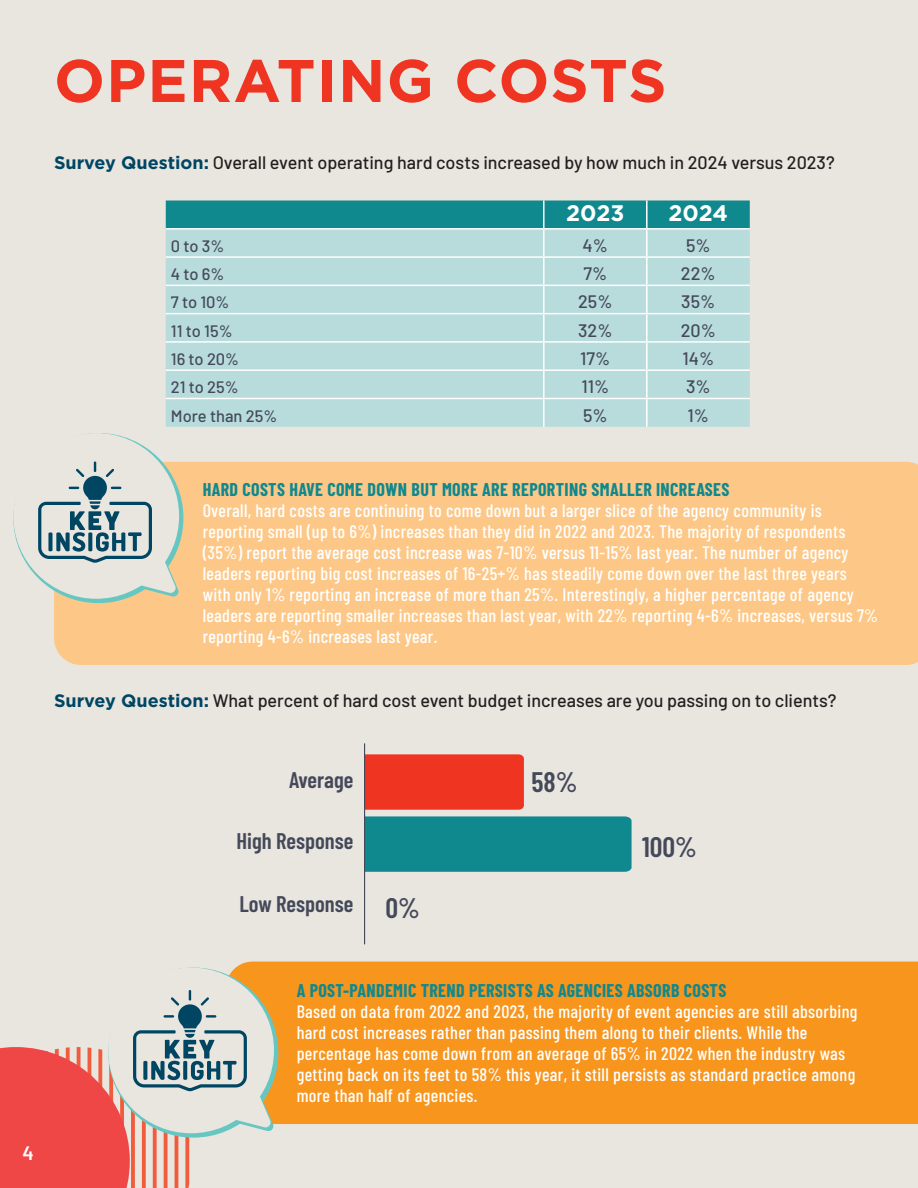
<style>
.page{position:relative;width:918px;height:1188px;background:#e9e5df}
.page>*{position:absolute;margin:0;border:0;box-sizing:border-box;transform-origin:0 0}
.t1{font:700 60px "Gotham";letter-spacing:.02em;color:#ef3522}
.t2{font:600 28.2px "Barlow Condensed";color:#44495a}
.t3{font:600 22.5px "Barlow Condensed";color:#44495a}
.t4{font:700 22.5px "Gotham";letter-spacing:-.005em;color:#fff}
.t5{font:600 19.5px "Barlow";color:#fff}
.t6{font:500 18px/21px "Barlow Condensed";letter-spacing:.02em;color:#fff}
.t7{font:500 18px "Barlow";color:#231f20}
.t8{font:700 18px "Barlow Condensed";letter-spacing:.02em;color:#0f888e}
.t9{font:500 18px "Barlow";color:#44495a}
.t10{font:500 16.5px "Barlow";color:#44495a}
.s1{font-family:"Gotham";font-weight:700;color:#004663}
</style>
<div class="page">
<div style="left:166px;top:201px;width:584px;height:27px;background:#0f888e"></div>
<div style="left:166px;top:230px;width:584px;height:197px;background:#b8dbdc"></div>
<hr style="left:166px;top:228px;width:378px;height:2px;background:#fff">
<hr style="left:544px;top:228px;width:103px;height:2px;background:#fff">
<hr style="left:647px;top:228px;width:103px;height:2px;background:#fff">
<hr style="left:166px;top:256px;width:378px;height:2px;background:#fff">
<hr style="left:544px;top:256px;width:103px;height:2px;background:#fff">
<hr style="left:647px;top:256px;width:103px;height:2px;background:#fff">
<hr style="left:166px;top:285px;width:378px;height:1px;background:#fff">
<hr style="left:544px;top:285px;width:103px;height:1px;background:#fff">
<hr style="left:647px;top:285px;width:103px;height:1px;background:#fff">
<hr style="left:166px;top:313px;width:378px;height:1px;background:#fff">
<hr style="left:544px;top:313px;width:103px;height:1px;background:#fff">
<hr style="left:647px;top:313px;width:103px;height:1px;background:#fff">
<hr style="left:166px;top:341px;width:378px;height:2px;background:#fff">
<hr style="left:544px;top:341px;width:103px;height:2px;background:#fff">
<hr style="left:647px;top:341px;width:103px;height:2px;background:#fff">
<hr style="left:166px;top:369px;width:378px;height:2px;background:#fff">
<hr style="left:544px;top:369px;width:103px;height:2px;background:#fff">
<hr style="left:647px;top:369px;width:103px;height:2px;background:#fff">
<hr style="left:166px;top:398px;width:378px;height:1px;background:#fff">
<hr style="left:544px;top:398px;width:103px;height:1px;background:#fff">
<hr style="left:647px;top:398px;width:103px;height:1px;background:#fff">
<hr style="left:543px;top:230px;width:2px;height:26px;background:#fff">
<hr style="left:646px;top:230px;width:2px;height:26px;background:#fff">
<hr style="left:543px;top:258px;width:2px;height:27px;background:#fff">
<hr style="left:646px;top:258px;width:2px;height:27px;background:#fff">
<hr style="left:543px;top:286px;width:2px;height:27px;background:#fff">
<hr style="left:646px;top:286px;width:2px;height:27px;background:#fff">
<hr style="left:543px;top:314px;width:2px;height:27px;background:#fff">
<hr style="left:646px;top:314px;width:2px;height:27px;background:#fff">
<hr style="left:543px;top:343px;width:2px;height:26px;background:#fff">
<hr style="left:646px;top:343px;width:2px;height:26px;background:#fff">
<hr style="left:543px;top:371px;width:2px;height:27px;background:#fff">
<hr style="left:646px;top:371px;width:2px;height:27px;background:#fff">
<hr style="left:543px;top:399px;width:2px;height:28px;background:#fff">
<hr style="left:646px;top:399px;width:2px;height:28px;background:#fff">
<hr style="left:543px;top:201px;width:2px;height:27px;background:#fff">
<hr style="left:646px;top:201px;width:2px;height:27px;background:#fff">
<div style="left:365px;top:754px;width:159px;height:56px;background:#ef3522"></div>
<div style="left:365px;top:816px;width:267px;height:56px;background:#0f888e"></div>
<hr style="left:364px;top:743px;width:1px;height:201px;background:#44495a">
<div style="left:54px;top:462px;width:864px;height:203px;background:#fdc887"></div>
<div style="left:13px;top:433px;width:166px;height:166px;background:#e9e5df;border-radius:50%"></div>
<svg style="left:38px;top:461px;width:142px;height:136px"></svg>
<div style="left:226px;top:962px;width:692px;height:162px;background:#f7951d"></div>
<div style="left:108px;top:968px;width:166px;height:165px;background:#e9e5df;border-radius:50%"></div>
<svg style="left:0;top:990px;width:275px;height:198px"></svg>
<h1 class="t1" style="left:54px;top:41px;width:614px">OPERATING COSTS</h1>
<p class="t7" style="left:54px;top:150px;width:782px"><span class="s1">Survey Question:</span> Overall event operating hard costs increased by how much in 2024 versus 2023?</p>
<p class="t4" style="left:566px;top:198px;width:60px">2023</p>
<p class="t4" style="left:669px;top:198px;width:61px">2024</p>
<p class="t10" style="left:171px;top:234px;width:55px">0 to 3%</p>
<p class="t9" style="left:583px;top:232px;width:27px">4%</p>
<p class="t9" style="left:686px;top:232px;width:26px">5%</p>
<p class="t10" style="left:171px;top:262px;width:55px">4 to 6%</p>
<p class="t9" style="left:583px;top:261px;width:25px">7%</p>
<p class="t9" style="left:681px;top:261px;width:36px">22%</p>
<p class="t10" style="left:171px;top:291px;width:60px">7 to 10%</p>
<p class="t9" style="left:578px;top:289px;width:36px">25%</p>
<p class="t9" style="left:681px;top:289px;width:35px">35%</p>
<p class="t10" style="left:171px;top:319px;width:63px">11 to 15%</p>
<p class="t9" style="left:578px;top:317px;width:36px">32%</p>
<p class="t9" style="left:681px;top:317px;width:37px">20%</p>
<p class="t10" style="left:171px;top:347px;width:70px">16 to 20%</p>
<p class="t9" style="left:580px;top:345px;width:32px">17%</p>
<p class="t9" style="left:682px;top:345px;width:33px">14%</p>
<p class="t10" style="left:171px;top:375px;width:69px">21 to 25%</p>
<p class="t9" style="left:581px;top:374px;width:29px">11%</p>
<p class="t9" style="left:686px;top:374px;width:26px">3%</p>
<p class="t10" style="left:171px;top:404px;width:108px">More than 25%</p>
<p class="t9" style="left:583px;top:402px;width:26px">5%</p>
<p class="t9" style="left:688px;top:402px;width:23px">1%</p>
<p class="t8" style="left:203px;top:477px;width:528px">HARD COSTS HAVE COME DOWN BUT MORE ARE REPORTING SMALLER INCREASES</p>
<p class="t6" style="left:203px;top:499px;width:677px">Overall, hard costs are continuing to come down but a larger slice of the agency community is reporting small (up to 6%) increases than they did in 2022 and 2023. The majority of respondents (35%) report the average cost increase was 7-10% versus 11-15% last year. The number of agency leaders reporting big cost increases of 16-25+% has steadily come down over the last three years with only 1% reporting an increase of more than 25%. Interestingly, a higher percentage of agency leaders are reporting smaller increases than last year, with 22% reporting 4-6% increases, versus 7% reporting 4-6% increases last year.</p>
<p class="t7" style="left:54px;top:687px;width:784px"><span class="s1">Survey Question:</span> What percent of hard cost event budget increases are you passing on to clients?</p>
<p class="t3" style="left:289px;top:764px;width:66px">Average</p>
<p class="t3" style="left:236px;top:825px;width:118px">High Response</p>
<p class="t3" style="left:240px;top:888px;width:115px">Low Response</p>
<h2 class="t2" style="left:385px;top:888px;width:36px">0%</h2>
<h2 class="t2" style="left:531px;top:762px;width:48px">58%</h2>
<h2 class="t2" style="left:642px;top:827px;width:56px">100%</h2>
<p class="t5" style="left:23px;top:1138px;width:13px">4</p>
<p class="t8" style="left:297px;top:978px;width:431px">A POST-PANDEMIC TREND PERSISTS AS AGENCIES ABSORB COSTS</p>
<p class="t6" style="left:297px;top:1000px;width:562px">Based on data from 2022 and 2023, the majority of event agencies are still absorbing hard cost increases rather than passing them along to their clients. While the percentage has come down from an average of 65% in 2022 when the industry was getting back on its feet to 58% this year, it still persists as standard practice among more than half of agencies.</p>
</div>
